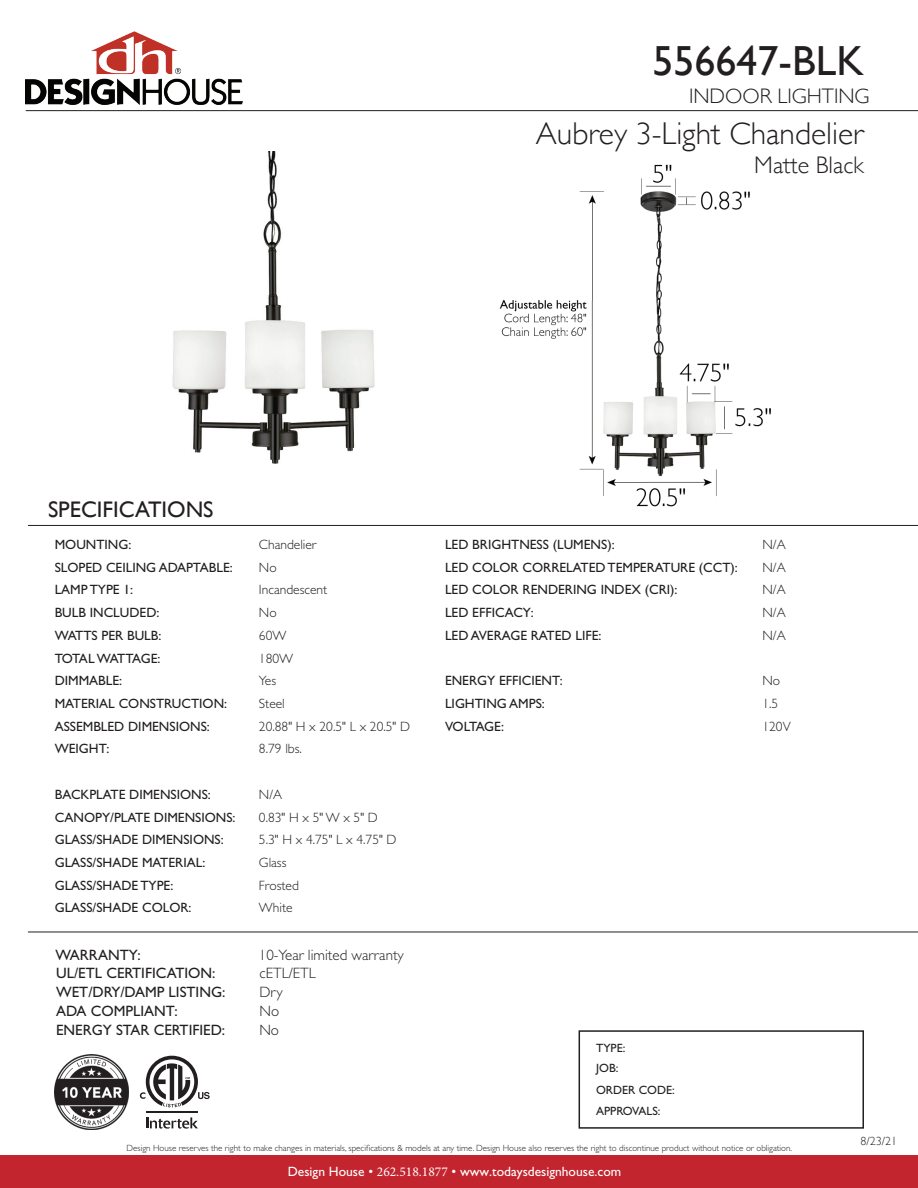
<style>
.page{position:relative;width:918px;height:1188px;background:#fff}
.page>*{position:absolute;margin:0;border:0;box-sizing:border-box;transform-origin:0 0}
.t1{font:42px "Gill Sans";color:#231f20}
.t2{font:300 31.5px "Gill Sans";color:#231f20}
.t3{font:300 24px "Gill Sans";color:#231f20}
.t4{font:22.5px "Gill Sans";color:#231f20}
.t5{font:300 21px "Gill Sans";color:#231f20}
.t6{font:15px/18.9px "Gill Sans Std";color:#231f20}
.t7{font:300 15px/18.9px "Gill Sans Std";color:#231f20}
.t8{font:13.5px "Gill Sans Std";color:#231f20}
.t9{font:300 13.5px "Gill Sans Std";color:#231f20}
.t10{font:13.5px "Gill Sans Std";color:#fff}
.t11{font:13.5px "Gill Sans Std";letter-spacing:-.065em;color:#231f20}
.t12{font:13.5px "Gill Sans Std";letter-spacing:-.04em;color:#231f20}
.t13{font:12px/19.5px "Gill Sans Std";color:#231f20}
.t14{font:300 12px "Gill Sans";color:#231f20}
.t15{font:300 9px "Gill Sans Std";color:#231f20}
.s1{font-family:"Minion Pro"}
</style>
<div class="page">
<img style="left:499px;top:164px;width:272px;height:343px">
<div style="left:0;top:1156px;width:918px;height:32px;background:#c3252f"></div>
<img style="left:26px;top:32px;width:217px;height:73px">
<div style="left:579px;top:1030px;width:285px;height:99px;border:2px solid #231f20"></div>
<hr style="left:26px;top:110px;width:892px;height:1px;background:#231f20">
<hr style="left:28px;top:525px;width:890px;height:1px;background:#231f20">
<img style="left:55px;top:1055px;width:74px;height:74px">
<img style="left:172px;top:151px;width:203px;height:313px">
<hr style="left:28px;top:932px;width:890px;height:1px;background:#231f20">
<svg style="left:146px;top:1117px;width:52px;height:12px"></svg>
<hr style="left:146px;top:1112px;width:52px;height:1px;background:#231f20">
<svg style="left:140px;top:1056px;width:70px;height:51px"></svg>
<h1 class="t1" style="left:653px;top:36px;width:213px">556647-BLK</h1>
<h3 class="t5" style="left:689px;top:79px;width:182px">INDOOR LIGHTING</h3>
<h2 class="t2" style="left:536px;top:108px;width:329px">Aubrey 3-Light Chandelier</h2>
<h3 class="t3" style="left:754px;top:147px;width:111px">Matte Black</h3>
<h3 class="t4" style="left:48px;top:496px;width:167px">SPECIFICATIONS</h3>
<p class="t8" style="left:55px;top:537px;width:78px">MOUNTING:</p>
<p class="t9" style="left:259px;top:537px;width:59px">Chandelier</p>
<p class="t8" style="left:55px;top:559px;width:180px">SLOPED CEILING ADAPTABLE:</p>
<p class="t9" style="left:259px;top:560px;width:19px">No</p>
<p class="t8" style="left:55px;top:582px;width:80px">LAMP TYPE 1:</p>
<p class="t9" style="left:259px;top:582px;width:70px">Incandescent</p>
<p class="t8" style="left:55px;top:605px;width:106px">BULB INCLUDED:</p>
<p class="t9" style="left:259px;top:605px;width:19px">No</p>
<p class="t8" style="left:55px;top:628px;width:108px">WATTS PER BULB:</p>
<p class="t9" style="left:259px;top:628px;width:29px">60W</p>
<p class="t11" style="left:55px;top:650px;width:107px">TOTAL WATTAGE:</p>
<p class="t9" style="left:259px;top:650px;width:36px">180W</p>
<p class="t8" style="left:55px;top:673px;width:69px">DIMMABLE:</p>
<p class="t9" style="left:259px;top:673px;width:19px">Yes</p>
<p class="t8" style="left:55px;top:696px;width:174px">MATERIAL CONSTRUCTION:</p>
<p class="t9" style="left:259px;top:696px;width:27px">Steel</p>
<p class="t8" style="left:55px;top:718px;width:157px">ASSEMBLED DIMENSIONS:</p>
<p class="t9" style="left:259px;top:719px;width:153px">20.88" H x 20.5" L x 20.5" D</p>
<p class="t8" style="left:55px;top:741px;width:56px">WEIGHT:</p>
<p class="t9" style="left:259px;top:741px;width:44px">8.79 lbs.</p>
<p class="t8" style="left:55px;top:787px;width:158px">BACKPLATE DIMENSIONS:</p>
<p class="t9" style="left:259px;top:787px;width:25px">N/A</p>
<p class="t8" style="left:55px;top:809px;width:182px">CANOPY/PLATE DIMENSIONS:</p>
<p class="t9" style="left:259px;top:810px;width:120px">0.83" H x 5" W x 5" D</p>
<p class="t8" style="left:55px;top:832px;width:171px">GLASS/SHADE DIMENSIONS:</p>
<p class="t9" style="left:259px;top:832px;width:139px">5.3" H x 4.75" L x 4.75" D</p>
<p class="t8" style="left:55px;top:855px;width:152px">GLASS/SHADE MATERIAL:</p>
<p class="t9" style="left:259px;top:855px;width:29px">Glass</p>
<p class="t8" style="left:55px;top:877px;width:120px">GLASS/SHADE TYPE:</p>
<p class="t9" style="left:259px;top:878px;width:41px">Frosted</p>
<p class="t8" style="left:55px;top:900px;width:138px">GLASS/SHADE COLOR:</p>
<p class="t9" style="left:259px;top:900px;width:35px">White</p>
<p class="t6" style="left:56px;top:945px;width:171px">WARRANTY:<br>UL/ETL CERTIFICATION:<br>WET/DRY/DAMP LISTING:<br>ADA COMPLIANT:</p>
<p class="t7" style="left:259px;top:945px;width:146px">10-Year limited warranty cETL/ETL<br>Dry<br>No</p>
<p class="t6" style="left:56px;top:1021px;width:171px">ENERGY STAR CERTIFIED:</p>
<p class="t7" style="left:259px;top:1021px;width:21px">No</p>
<p class="t8" style="left:445px;top:537px;width:171px">LED BRIGHTNESS (LUMENS):</p>
<p class="t9" style="left:762px;top:537px;width:25px">N/A</p>
<p class="t8" style="left:445px;top:559px;width:294px">LED COLOR CORRELATED TEMPERATURE (CCT):</p>
<p class="t9" style="left:762px;top:560px;width:25px">N/A</p>
<p class="t8" style="left:445px;top:582px;width:234px">LED COLOR RENDERING INDEX (CRI):</p>
<p class="t9" style="left:762px;top:582px;width:25px">N/A</p>
<p class="t8" style="left:445px;top:605px;width:90px">LED EFFICACY:</p>
<p class="t9" style="left:762px;top:605px;width:25px">N/A</p>
<p class="t8" style="left:445px;top:628px;width:158px">LED AVERAGE RATED LIFE:</p>
<p class="t9" style="left:762px;top:628px;width:25px">N/A</p>
<p class="t8" style="left:445px;top:673px;width:119px">ENERGY EFFICIENT:</p>
<p class="t9" style="left:762px;top:673px;width:19px">No</p>
<p class="t8" style="left:445px;top:696px;width:101px">LIGHTING AMPS:</p>
<p class="t9" style="left:762px;top:696px;width:17px">1.5</p>
<p class="t12" style="left:445px;top:718px;width:60px">VOLTAGE:</p>
<p class="t9" style="left:762px;top:719px;width:30px">120V</p>
<p class="t13" style="left:596px;top:1038px;width:31px">TYPE:<br>JOB:</p>
<p class="t13" style="left:596px;top:1080px;width:80px;line-height:21px">ORDER CODE:<br>APPROVALS:</p>
<p class="t15" style="left:127px;top:1143px;width:667px">Design House reserves the right to make changes in materials, specifications &amp; models at any time. Design House also reserves the right to discontinue product without notice or obligation.</p>
<p class="t10" style="left:288px;top:1164px;width:335px">Design House • <span class="s1">262.518.1877</span> • www.todaysdesignhouse.com</p>
<p class="t14" style="left:861px;top:1132px;width:38px">8/23/21</p>
</div>
